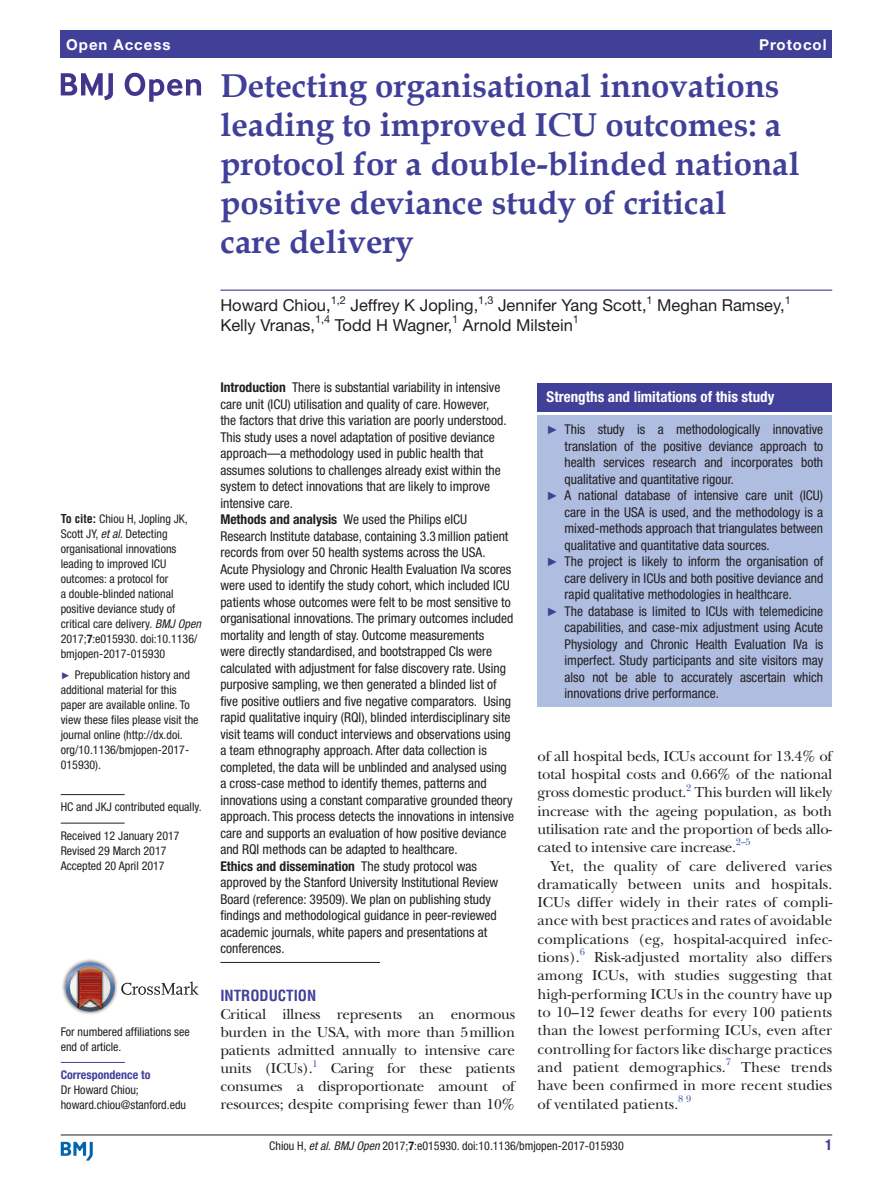
<style>
.page{position:relative;width:893px;height:1191px;background:#fff}
.page>*{position:absolute;margin:0;border:0;box-sizing:border-box;transform-origin:0 0}
.t1{font:700 33px/39px "Book Antiqua";color:#414099}
.t2{font:16.5px "Helvetica Neue LT Std";color:#231f20}
.t3{font:15px/18.3px "New Baskerville";letter-spacing:-.02em;color:#231f20;text-align:justify}
.t4{font:700 condensed 15px "Helvetica Neue LT Std";color:#fff}
.t5{font:700 15px "Helvetica Neue LT Std";letter-spacing:.065em;color:#fff}
.t6{font:700 condensed 15px "Helvetica LT Std";color:#414099}
.t7{font:700 condensed 15px "Helvetica Neue LT Std";color:#414099}
.t8{font:condensed 13.5px/16.5px "Helvetica Neue LT Std";color:#231f20}
.t9{font:condensed 12px/15px "Helvetica Neue LT Std";color:#231f20}
.t10{font:700 condensed 12px "Helvetica Neue LT Std";color:#414099}
.t11{font:10.95px "Helvetica Neue LT Std";color:#231f20}
.t12{font:9.9px "New Baskerville";color:#3853a3}
.s1{font-family:"Helvetica LT Std";font-weight:700}
.s2{font-style:italic}
.s3{font-weight:700}
.s4{font-family:"Arial";font-stretch:normal;font-size:9.75px;color:#414099}
.s5{font-family:"Arial";font-stretch:normal;font-size:12px;color:#414099}
</style>
<div class="page">
<hr style="left:61px;top:1134px;width:771px;height:1px;background:#231f20">
<svg style="left:61px;top:1141px;width:32px;height:19px"></svg>
<div style="left:61px;top:31px;width:771px;height:27px;background:#414099"></div>
<hr style="left:220px;top:289px;width:612px;height:2px;background:#414099">
<hr style="left:61px;top:794px;width:64px;height:1px;background:#231f20">
<hr style="left:61px;top:822px;width:64px;height:1px;background:#231f20">
<hr style="left:61px;top:1062px;width:64px;height:1px;background:#414099">
<svg style="left:61px;top:73px;width:52px;height:27px"></svg>
<svg style="left:125px;top:73px;width:76px;height:29px"></svg>
<img style="left:62px;top:959px;width:55px;height:55px">
<svg style="left:66px;top:962px;width:49px;height:49px;background:#a78689"></svg>
<svg style="left:121px;top:981px;width:78px;height:13px"></svg>
<hr style="left:220px;top:962px;width:160px;height:1px;background:#231f20">
<div style="left:538px;top:383px;width:294px;height:28px;background:#414099"></div>
<div style="left:538px;top:415px;width:294px;height:292px;background:#afbde1"></div>
<p class="t5" style="left:66px;top:35px;width:106px">Open Access</p>
<p class="t5" style="left:759px;top:35px;width:69px">Protocol</p>
<h1 class="t1" style="left:220px;top:66px;width:581px">Detecting organisational innovations leading to improved ICU outcomes: a protocol for a double-blinded national positive deviance study of critical<br>care delivery</h1>
<p class="t2" style="left:220px;top:296px;width:112px">Howard Chiou,</p>
<p class="t11" style="left:331px;top:293px;width:17px">1,2</p>
<p class="t2" style="left:350px;top:296px;width:129px">Jeffrey K Jopling,</p>
<p class="t11" style="left:478px;top:293px;width:17px">1,3</p>
<p class="t2" style="left:498px;top:296px;width:150px">Jennifer Yang Scott,</p>
<p class="t11" style="left:647px;top:293px;width:8px">1</p>
<p class="t2" style="left:657px;top:296px;width:129px">Meghan Ramsey,</p>
<p class="t11" style="left:785px;top:293px;width:8px">1</p>
<p class="t2" style="left:220px;top:315px;width:96px">Kelly Vranas,</p>
<p class="t11" style="left:315px;top:313px;width:17px">1,4</p>
<p class="t2" style="left:335px;top:315px;width:119px">Todd H Wagner,</p>
<p class="t11" style="left:452px;top:313px;width:8px">1</p>
<p class="t2" style="left:463px;top:315px;width:112px">Arnold Milstein</p>
<p class="t11" style="left:573px;top:313px;width:8px">1</p>
<p class="t9" style="left:61px;top:511px;width:142px"><span class="s1">TO CITE:</span> Chiou H, Jopling JK,<br>Scott JY, <span class="s2">et al</span>. Detecting organisational innovations leading to improved ICU outcomes: a protocol for<br>a double-blinded national positive deviance study of critical care delivery. <span class="s2">BMJ Open<br></span>2017;<span class="s3">7</span>:e015930. doi:10.1136/ bmjopen-2017-015930</p>
<p class="t9" style="left:61px;top:667px;width:139px"><span class="s4">►</span> Prepublication history and additional material for this paper are available online. To view these files please visit the journal online (http://dx.doi. org/10.1136/bmjopen-2017-<br>015930).</p>
<p class="t9" style="left:61px;top:799px;width:142px">HC and JKJ contributed equally.</p>
<p class="t9" style="left:61px;top:828px;width:120px">Received 12 January 2017<br>Revised 29 March 2017<br>Accepted 20 April 2017</p>
<p class="t9" style="left:61px;top:1024px;width:130px">For numbered affiliations see end of article.</p>
<p class="t10" style="left:61px;top:1067px;width:91px">Correspondence to</p>
<p class="t9" style="left:61px;top:1082px;width:127px">Dr Howard Chiou; howard.chiou@stanford.edu</p>
<p class="t8" style="left:220px;top:379px;width:295px"><span class="s3">Introduction</span> There is substantial variability in intensive care unit (ICU) utilisation and quality of care. However,<br>the factors that drive this variation are poorly understood.<br>This study uses a novel adaptation of positive deviance approach—a methodology used in public health that assumes solutions to challenges already exist within the system to detect innovations that are likely to improve intensive care.<br><span class="s3">Methods and analysis</span> We used the Philips eICU Research Institute database, containing 3.3million patient records from over 50 health systems across the USA.<br>Acute Physiology and Chronic Health Evaluation IVa scores were used to identify the study cohort, which included ICU patients whose outcomes were felt to be most sensitive to organisational innovations. The primary outcomes included mortality and length of stay. Outcome measurements<br>were directly standardised, and bootstrapped CIs were calculated with adjustment for false discovery rate. Using purposive sampling, we then generated a blinded list of five positive outliers and five negative comparators. Using rapid qualitative inquiry (RQI), blinded interdisciplinary site visit teams will conduct interviews and observations using a team ethnography approach. After data collection is completed, the data will be unblinded and analysed using a cross-case method to identify themes, patterns and innovations using a constant comparative grounded theory approach. This process detects the innovations in intensive care and supports an evaluation of how positive deviance and RQI methods can be adapted to healthcare.<br><span class="s3">Ethics and dissemination</span> The study protocol was approved by the Stanford University Institutional Review Board (reference: 39509). We plan on publishing study findings and methodological guidance in peer-reviewed academic journals, white papers and presentations at conferences.</p>
<p class="t6" style="left:220px;top:986px;width:97px">INTRODUCTION</p>
<p class="t3" style="left:220px;top:1005px;width:296px">Critical illness represents an enormous burden in the USA, with more than 5million patients admitted annually to intensive care units (ICUs).</p>
<p class="t12" style="left:312px;top:1057px;width:7px">1</p>
<p class="t3" style="left:220px;top:1059px;width:296px;text-indent:111px">Caring for these patients consumes a disproportionate amount of resources; despite comprising fewer than 10%</p>
<p class="t4" style="left:547px;top:388px;width:229px">Strengths and limitations of this study</p>
<p class="t8" style="left:547px;top:421px;width:278px"><span class="s5">►</span> This study is a methodologically innovative</p>
<p class="t8" style="left:565px;top:437px;width:260px">translation of the positive deviance approach to</p>
<p class="t8" style="left:565px;top:454px;width:260px">health services research and incorporates both</p>
<p class="t8" style="left:565px;top:470px;width:171px">qualitative and quantitative rigour.</p>
<p class="t8" style="left:547px;top:487px;width:278px"><span class="s5">►</span> A national database of intensive care unit (ICU)</p>
<p class="t8" style="left:565px;top:503px;width:260px">care in the USA is used, and the methodology is a</p>
<p class="t8" style="left:565px;top:520px;width:260px">mixed-methods approach that triangulates between</p>
<p class="t8" style="left:565px;top:536px;width:207px">qualitative and quantitative data sources.</p>
<p class="t8" style="left:547px;top:553px;width:278px"><span class="s5">►</span> The project is likely to inform the organisation of</p>
<p class="t8" style="left:565px;top:569px;width:260px">care delivery in ICUs and both positive deviance and</p>
<p class="t8" style="left:565px;top:586px;width:229px">rapid qualitative methodologies in healthcare.</p>
<p class="t8" style="left:547px;top:602px;width:278px"><span class="s5">►</span> The database is limited to ICUs with telemedicine</p>
<p class="t8" style="left:565px;top:619px;width:260px">capabilities, and case-mix adjustment using Acute</p>
<p class="t8" style="left:565px;top:635px;width:260px">Physiology and Chronic Health Evaluation IVa is</p>
<p class="t8" style="left:565px;top:652px;width:260px">imperfect. Study participants and site visitors may</p>
<p class="t8" style="left:565px;top:668px;width:260px">also not be able to accurately ascertain which</p>
<p class="t8" style="left:565px;top:685px;width:156px">innovations drive performance.</p>
<p class="t3" style="left:538px;top:747px;width:296px">of all hospital beds, ICUs account for 13.4% of total hospital costs and 0.66% of the national gross domestic product.</p>
<p class="t12" style="left:686px;top:781px;width:7px">2</p>
<p class="t3" style="left:538px;top:783px;width:296px;text-indent:157px">This burden will likely increase with the ageing population, as both utilisation rate and the proportion of beds allo&shy;cated to intensive care increase.</p>
<p class="t12" style="left:736px;top:836px;width:16px">2–5</p>
<p class="t3" style="left:538px;top:856px;width:296px;text-indent:14px">Yet, the quality of care delivered varies dramatically between units and hospitals.<br>ICUs differ widely in their rates of compli&shy;ance with best practices and rates of avoidable complications (eg, hospital-acquired infec&shy;tions).</p>
<p class="t12" style="left:580px;top:946px;width:7px">6</p>
<p class="t3" style="left:538px;top:948px;width:296px;text-indent:56px">Risk-adjusted mortality also differs among ICUs, with studies suggesting that high-performing ICUs in the country have up to 10–12 fewer deaths for every 100 patients than the lowest performing ICUs, even after controlling for factors like discharge practices and patient demographics.</p>
<p class="t12" style="left:726px;top:1056px;width:7px">7</p>
<p class="t3" style="left:538px;top:1058px;width:296px;text-indent:204px">These trends have been confirmed in more recent studies of ventilated patients.</p>
<p class="t12" style="left:678px;top:1092px;width:14px">8 9</p>
<p class="t9" style="left:269px;top:1137px;width:356px">Chiou H, <span class="s2">et al</span>. <span class="s2">BMJ Open</span> 2017;<span class="s3">7</span>:e015930. doi:10.1136/bmjopen-2017-015930</p>
<p class="t7" style="left:825px;top:1135px;width:9px">1</p>
</div>
